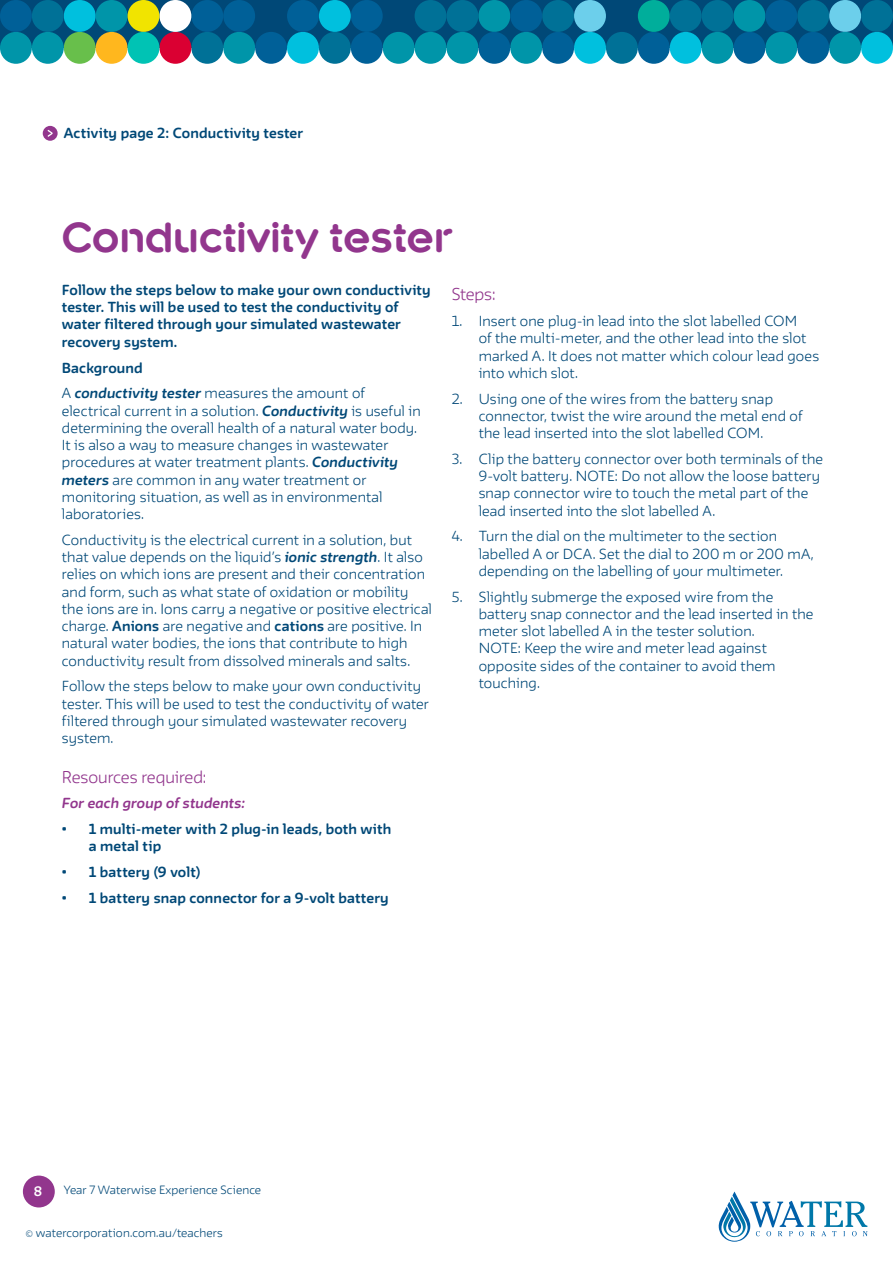
<style>
.page{position:relative;width:893px;height:1263px;background:#fff}
.page>*{position:absolute;margin:0;border:0;box-sizing:border-box;transform-origin:0 0}
.WC_Headline{font:700 39px "Kroppen Round W01";color:#92368d}
.WC_Subhead_O{font:300 15px "FWT Irma Round";letter-spacing:-.005em;color:#92368d}
.WC_Body{font:300 12.75px/17.2px "FWT Irma Round";letter-spacing:.015em;color:#004877}
.WC_Body_bold{font:700 12.75px/17.2px "FWT Irma Round";letter-spacing:.015em;color:#004877}
.WC_Body-2{font:700 12.75px "FWT Irma Round";letter-spacing:.015em;color:#004877}
.WC_Body_bold-2{font:italic 700 12.75px "FWT Irma Round";letter-spacing:.01em;color:#92368d}
.Circle_number{font:700 12px "FWT Irma Round";color:#fff}
.WC_Footer{font:300 10.5px "FWT Irma Round";letter-spacing:.01em;color:#004877}
.s1{font-weight:700;font-style:italic}
.s2{font-weight:700}
</style>
<div class="page">
<svg style="left:719px;top:1191px;width:148px;height:51px"></svg>
<div style="left:0;top:0;width:893px;height:48px;background:#004877"></div>
<div style="left:223px;top:32px;width:32px;height:32px;background:#0095a9;border-radius:50%"></div>
<div style="left:287px;top:32px;width:32px;height:32px;background:#00c0de;border-radius:50%"></div>
<div style="left:319px;top:32px;width:32px;height:32px;background:#007197;border-radius:50%"></div>
<div style="left:255px;top:32px;width:32px;height:32px;background:#006098;border-radius:50%"></div>
<div style="left:191px;top:32px;width:32px;height:32px;background:#007197;border-radius:50%"></div>
<div style="left:351px;top:0;width:32px;height:32px;background:#006098;border-radius:50%"></div>
<div style="left:287px;top:0;width:32px;height:32px;background:#006098;border-radius:50%"></div>
<div style="left:191px;top:0;width:32px;height:32px;background:#006098;border-radius:50%"></div>
<div style="left:223px;top:0;width:32px;height:32px;background:#006098;border-radius:50%"></div>
<div style="left:319px;top:0;width:32px;height:32px;background:#00c0de;border-radius:50%"></div>
<div style="left:64px;top:32px;width:32px;height:32px;background:#68bf4b;border-radius:50%"></div>
<div style="left:64px;top:0;width:32px;height:32px;background:#00c0de;border-radius:50%"></div>
<div style="left:0;top:32px;width:32px;height:32px;background:#0095a9;border-radius:50%"></div>
<div style="left:383px;top:32px;width:32px;height:32px;background:#0095a9;border-radius:50%"></div>
<div style="left:32px;top:32px;width:32px;height:32px;background:#0095a9;border-radius:50%"></div>
<div style="left:32px;top:0;width:32px;height:32px;background:#007197;border-radius:50%"></div>
<div style="left:0;top:0;width:32px;height:32px;background:#006098;border-radius:50%"></div>
<div style="left:351px;top:32px;width:32px;height:32px;background:#006098;border-radius:50%"></div>
<div style="left:96px;top:0;width:32px;height:32px;background:#0095a9;border-radius:50%"></div>
<div style="left:159px;top:32px;width:32px;height:32px;background:#da0032;border-radius:50%"></div>
<div style="left:96px;top:32px;width:32px;height:32px;background:#ffb71e;border-radius:50%"></div>
<div style="left:159px;top:0;width:32px;height:32px;background:#fff;border-radius:50%"></div>
<div style="left:128px;top:0;width:31px;height:32px;background:#f1e400;border-radius:50%"></div>
<div style="left:128px;top:32px;width:31px;height:32px;background:#00c3b4;border-radius:50%"></div>
<div style="left:415px;top:0;width:31px;height:32px;background:#007197;border-radius:50%"></div>
<div style="left:415px;top:32px;width:31px;height:32px;background:#0095a9;border-radius:50%"></div>
<div style="left:638px;top:32px;width:32px;height:32px;background:#006098;border-radius:50%"></div>
<div style="left:510px;top:32px;width:32px;height:32px;background:#0095a9;border-radius:50%"></div>
<div style="left:542px;top:32px;width:32px;height:32px;background:#006098;border-radius:50%"></div>
<div style="left:478px;top:0;width:32px;height:32px;background:#0095a9;border-radius:50%"></div>
<div style="left:446px;top:32px;width:32px;height:32px;background:#0095a9;border-radius:50%"></div>
<div style="left:478px;top:32px;width:32px;height:32px;background:#006098;border-radius:50%"></div>
<div style="left:542px;top:0;width:32px;height:32px;background:#007197;border-radius:50%"></div>
<div style="left:574px;top:0;width:32px;height:32px;background:#6ccfeb;border-radius:50%"></div>
<div style="left:510px;top:0;width:32px;height:32px;background:#006098;border-radius:50%"></div>
<div style="left:446px;top:0;width:32px;height:32px;background:#007197;border-radius:50%"></div>
<div style="left:574px;top:32px;width:32px;height:32px;background:#00c0de;border-radius:50%"></div>
<div style="left:606px;top:32px;width:32px;height:32px;background:#007197;border-radius:50%"></div>
<div style="left:638px;top:0;width:32px;height:32px;background:#00ae9b;border-radius:50%"></div>
<div style="left:670px;top:0;width:32px;height:32px;background:#007197;border-radius:50%"></div>
<div style="left:670px;top:32px;width:32px;height:32px;background:#00c0de;border-radius:50%"></div>
<div style="left:765px;top:32px;width:32px;height:32px;background:#0095a9;border-radius:50%"></div>
<div style="left:797px;top:32px;width:32px;height:32px;background:#006098;border-radius:50%"></div>
<div style="left:733px;top:0;width:32px;height:32px;background:#0095a9;border-radius:50%"></div>
<div style="left:702px;top:32px;width:31px;height:32px;background:#0095a9;border-radius:50%"></div>
<div style="left:733px;top:32px;width:32px;height:32px;background:#006098;border-radius:50%"></div>
<div style="left:797px;top:0;width:32px;height:32px;background:#007197;border-radius:50%"></div>
<div style="left:829px;top:0;width:32px;height:32px;background:#6ccfeb;border-radius:50%"></div>
<div style="left:765px;top:0;width:32px;height:32px;background:#006098;border-radius:50%"></div>
<div style="left:702px;top:0;width:31px;height:32px;background:#007197;border-radius:50%"></div>
<div style="left:861px;top:32px;width:32px;height:32px;background:#00c0de;border-radius:50%"></div>
<div style="left:861px;top:0;width:32px;height:32px;background:#007197;border-radius:50%"></div>
<div style="left:829px;top:32px;width:32px;height:32px;background:#0095a9;border-radius:50%"></div>
<div style="left:23px;top:1175px;width:32px;height:32px;background:#92368d;border-radius:50%"></div>
<svg style="left:43px;top:126px;width:15px;height:15px"></svg>
<p class="WC_Body-2" style="left:64px;top:122px;width:241px">Activity page 2: Conductivity tester</p>
<p class="WC_Headline" style="left:62px;top:216px;width:392px">Conductivity tester</p>
<p class="WC_Body_bold" style="left:62px;top:280px;width:370px">Follow the steps below to make your own conductivity tester. This will be used to test the conductivity of water filtered through your simulated wastewater recovery system.</p>
<p class="WC_Body_bold" style="left:62px;top:358px;width:82px">Background</p>
<p class="WC_Body" style="left:62px;top:384px;width:360px">A <span class="s1">conductivity tester</span> measures the amount of electrical current in a solution. <span class="s1">Conductivity</span> is useful in determining the overall health of a natural water body.<br>It is also a way to measure changes in wastewater procedures at water treatment plants. <span class="s1">Conductivity meters</span> are common in any water treatment or monitoring situation, as well as in environmental laboratories.</p>
<p class="WC_Body" style="left:62px;top:530px;width:372px">Conductivity is the electrical current in a solution, but that value depends on the liquid’s <span class="s1">ionic strength</span>. It also relies on which ions are present and their concentration and form, such as what state of oxidation or mobility the ions are in. Ions carry a negative or positive electrical charge. <span class="s2">Anions</span> are negative and <span class="s2">cations</span> are positive. In natural water bodies, the ions that contribute to high conductivity result from dissolved minerals and salts.</p>
<p class="WC_Body" style="left:62px;top:677px;width:369px">Follow the steps below to make your own conductivity tester. This will be used to test the conductivity of water filtered through your simulated wastewater recovery system.</p>
<p class="WC_Subhead_O" style="left:62px;top:764px;width:146px">Resources required:</p>
<p class="WC_Body_bold-2" style="left:62px;top:793px;width:185px">For each group of students:</p>
<p class="WC_Body_bold" style="left:89px;top:819px;width:304px;text-indent:-27px">• 1 multi-meter with 2 plug-in leads, both with a metal tip</p>
<p class="WC_Body_bold" style="left:62px;top:862px;width:140px">• 1 battery (9 volt)</p>
<p class="WC_Body_bold" style="left:62px;top:888px;width:328px">• 1 battery snap connector for a 9-volt battery</p>
<p class="WC_Subhead_O" style="left:452px;top:282px;width:45px">Steps:</p>
<p class="WC_Body" style="left:479px;top:311px;width:342px;text-indent:-27px">1. Insert one plug-in lead into the slot labelled COM<br>of the multi-meter, and the other lead into the slot marked A. It does not matter which colour lead goes into which slot.</p>
<p class="WC_Body" style="left:479px;top:389px;width:325px;text-indent:-27px">2. Using one of the wires from the battery snap connector, twist the wire around the metal end of the lead inserted into the slot labelled COM.</p>
<p class="WC_Body" style="left:479px;top:449px;width:346px;text-indent:-27px">3. Clip the battery connector over both terminals of the 9-volt battery. NOTE: Do not allow the loose battery snap connector wire to touch the metal part of the lead inserted into the slot labelled A.</p>
<p class="WC_Body" style="left:479px;top:527px;width:337px;text-indent:-27px">4. Turn the dial on the multimeter to the section labelled A or DCA. Set the dial to 200 m or 200 mA, depending on the labelling of your multimeter.</p>
<p class="WC_Body" style="left:479px;top:587px;width:336px;text-indent:-27px">5. Slightly submerge the exposed wire from the battery snap connector and the lead inserted in the meter slot labelled A in the tester solution.<br>NOTE: Keep the wire and meter lead against opposite sides of the container to avoid them touching.</p>
<p class="Circle_number" style="left:34px;top:1182px;width:10px">8</p>
<p class="WC_Footer" style="left:64px;top:1182px;width:199px">Year 7 Waterwise Experience Science</p>
<p class="WC_Footer" style="left:26px;top:1225px;width:199px">© watercorporation.com.au/teachers</p>
</div>
